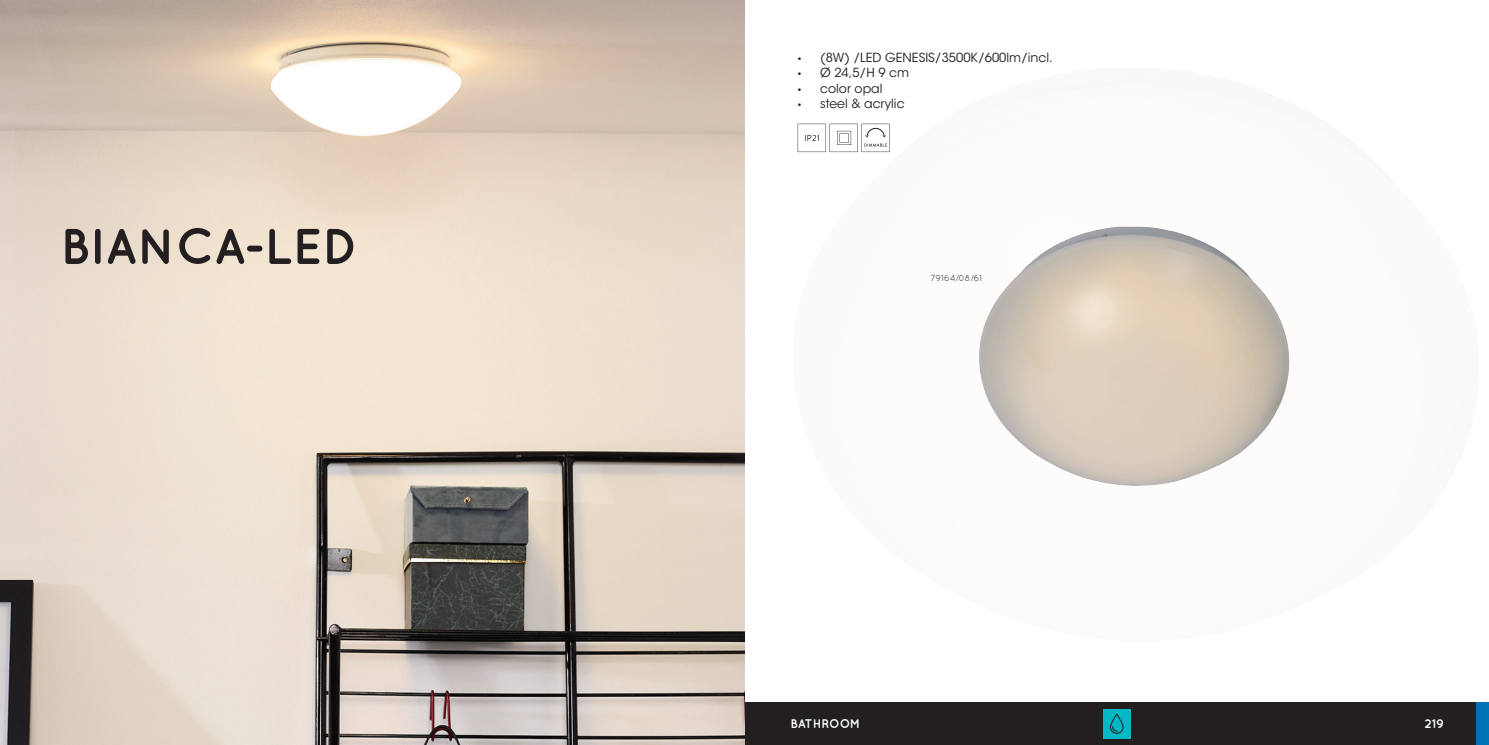
<style>
.page{position:relative;width:1489px;height:745px;background:#fff}
.page>*{position:absolute;margin:0;border:0;box-sizing:border-box;transform-origin:0 0}
.t1{font:700 50px "Quicksand";color:#231f20}
.t2{font:12.5px "ITC Avant Garde Std";color:#231f20}
.t3{font:700 12.5px "Quicksand";letter-spacing:-.01em;color:#fff}
.t4{font:8.75px "Quicksand";color:#231f20}
.s1{font-family:"Myriad Pro"}
</style>
<div class="page">
<div style="left:744px;top:702px;width:744px;height:42px;background:#231f20"></div>
<div style="left:1475px;top:702px;width:13px;height:42px;background:#0072b3"></div>
<div style="left:1102px;top:708px;width:28px;height:30px;background:#00b7c5"></div>
<svg style="left:1109px;top:713px;width:14px;height:20px"></svg>
<img style="left:0;top:0;width:744px;height:744px">
<img style="left:979px;top:226px;width:311px;height:260px">
<svg style="left:797px;top:124px;width:92px;height:28px"></svg>
<p class="t1" style="left:60px;top:216px;width:299px">BIANCA-LED</p>
<p class="t2" style="left:797px;top:50px;width:256px"><span class="s1">•</span> (8W) /LED GENESIS/3500K/600lm/incl.</p>
<p class="t2" style="left:797px;top:65px;width:113px"><span class="s1">•</span> Ø 24,5/H 9 cm</p>
<p class="t2" style="left:797px;top:80px;width:86px"><span class="s1">•</span> color opal</p>
<p class="t2" style="left:797px;top:95px;width:108px"><span class="s1">•</span> steel &amp; acrylic</p>
<p class="t4" style="left:930px;top:273px;width:53px">79164/08/61</p>
<p class="t3" style="left:790px;top:715px;width:71px">BATHROOM</p>
<p class="t3" style="left:1424px;top:715px;width:21px">219</p>
</div>
